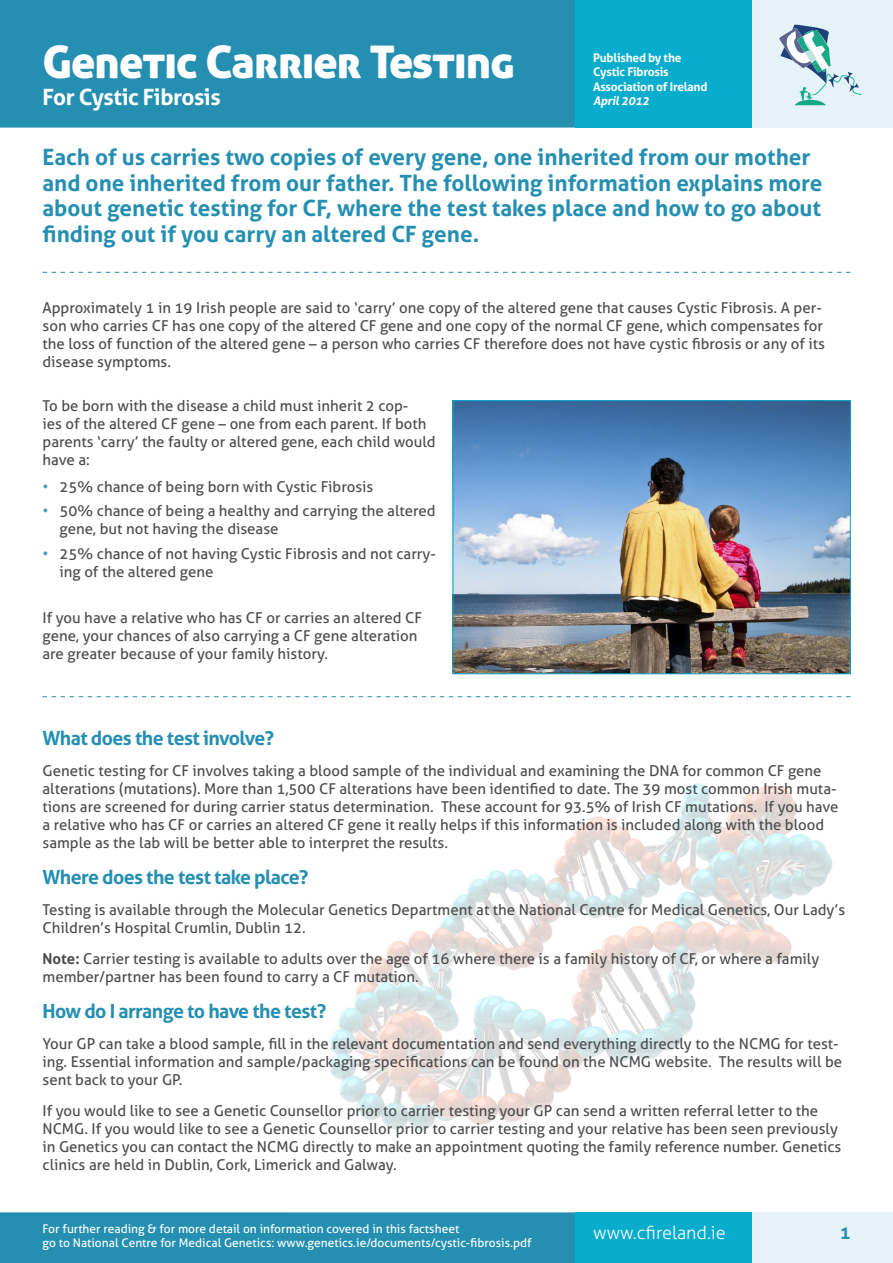
<style>
.page{position:relative;width:893px;height:1263px;background:#fff}
.page>*{position:absolute;margin:0;border:0;box-sizing:border-box;transform-origin:0 0}
.Paper_Title{font:45px "Aller Display";letter-spacing:-.02em;color:#fff}
.Body_Copy{font:700 22.5px/25.5px "Aller";color:#258fb2}
.Paper_Sub_title{font:700 22.5px "Aller";letter-spacing:-.02em;color:#fff}
.Section_Head{font:700 19.5px "Aller";letter-spacing:-.03em;color:#258fb2}
.t1{font:300 18px "Aller";color:#fff}
.t2{font:700 18px "Aller";color:#258fb2}
.Body_Copy-2{font:15px/18px "Aller";color:#4b4c4d}
.Bullets{font:15px/18px "Aller";color:#4b4c4d}
.Footer_copy{font:12px/14.4px "Aller";color:#fff}
.t3{font:700 12px "Aller";letter-spacing:-.02em;color:#fff}
.t4{font:italic 700 12px "Aller";letter-spacing:-.02em;color:#fff}
.s1{color:#4e9cbb}
.s2{font-weight:700}
</style>
<div class="page">
<img style="left:329px;top:783px;width:504px;height:347px">
<div style="left:0;top:0;width:575px;height:128px;background:#258fb2"></div>
<div style="left:575px;top:0;width:179px;height:128px;background:#08accc"></div>
<div style="left:752px;top:0;width:141px;height:128px;background:#e5f2f7"></div>
<div style="left:0;top:1212px;width:575px;height:51px;background:#258fb2"></div>
<div style="left:575px;top:1212px;width:179px;height:51px;background:#08accc"></div>
<div style="left:752px;top:1212px;width:141px;height:51px;background:#e5f2f7"></div>
<svg style="left:43px;top:272px;width:807px;height:1px"></svg>
<svg style="left:779px;top:25px;width:83px;height:80px"></svg>
<img style="left:455px;top:402px;width:394px;height:270px">
<div style="left:453px;top:400px;width:398px;height:274px;border:1px solid #08accc"></div>
<svg style="left:43px;top:696px;width:807px;height:1px"></svg>
<p class="Paper_Title" style="left:43px;top:34px;width:474px">Genetic Carrier Testing</p>
<p class="Paper_Sub_title" style="left:43px;top:83px;width:180px">For Cystic Fibrosis</p>
<p class="t3" style="left:593px;top:50px;width:90px">Published by the</p>
<p class="t3" style="left:593px;top:65px;width:77px">Cystic Fibrosis</p>
<p class="t3" style="left:593px;top:79px;width:116px">Association of Ireland</p>
<p class="t4" style="left:593px;top:94px;width:58px">April 2012</p>
<p class="Body_Copy" style="left:43px;top:145px;width:782px">Each of us carries two copies of every gene, one inherited from our mother and one inherited from our father. The following information explains more about genetic testing for CF, where the test takes place and how to go about finding out if you carry an altered CF gene.</p>
<p class="Body_Copy-2" style="left:43px;top:299px;width:784px">Approximately 1 in 19 Irish people are said to ‘carry’ one copy of the altered gene that causes Cystic Fibrosis. A per&shy;son who carries CF has one copy of the altered CF gene and one copy of the normal CF gene, which compensates for the loss of function of the altered gene – a person who carries CF therefore does not have cystic fibrosis or any of its disease symptoms.</p>
<p class="Body_Copy-2" style="left:43px;top:397px;width:395px">To be born with the disease a child must inherit 2 cop-<br>ies of the altered CF gene – one from each parent. If both parents ‘carry’ the faulty or altered gene, each child would have a:</p>
<p class="Bullets" style="left:43px;top:478px;width:332px"><span class="s1">•</span> 25% chance of being born with Cystic Fibrosis</p>
<p class="Bullets" style="left:60px;top:502px;width:378px;text-indent:-17px"><span class="s1">•</span> 50% chance of being a healthy and carrying the altered gene, but not having the disease</p>
<p class="Bullets" style="left:60px;top:544px;width:378px;text-indent:-17px"><span class="s1">•</span> 25% chance of not having Cystic Fibrosis and not carry&shy;ing of the altered gene</p>
<p class="Body_Copy-2" style="left:43px;top:609px;width:381px">If you have a relative who has CF or carries an altered CF gene, your chances of also carrying a CF gene alteration are greater because of your family history.</p>
<p class="Section_Head" style="left:43px;top:726px;width:233px">What does the test involve?</p>
<p class="Body_Copy-2" style="left:43px;top:762px;width:797px">Genetic testing for CF involves taking a blood sample of the individual and examining the DNA for common CF gene alterations (mutations). More than 1,500 CF alterations have been identified to date. The 39 most common Irish muta&shy;tions are screened for during carrier status determination. These account for 93.5% of Irish CF mutations. If you have a relative who has CF or carries an altered CF gene it really helps if this information is included along with the blood sample as the lab will be better able to interpret the results.</p>
<p class="Section_Head" style="left:43px;top:865px;width:267px">Where does the test take place?</p>
<p class="Body_Copy-2" style="left:43px;top:901px;width:804px">Testing is available through the Molecular Genetics Department at the National Centre for Medical Genetics, Our Lady’s<br>Children’s Hospital Crumlin, Dublin 12.</p>
<p class="Body_Copy-2" style="left:43px;top:949px;width:778px"><span class="s2">Note:</span> Carrier testing is available to adults over the age of 16 where there is a family history of CF, or where a family member/partner has been found to carry a CF mutation.</p>
<p class="Section_Head" style="left:43px;top:999px;width:285px">How do I arrange to have the test?</p>
<p class="Body_Copy-2" style="left:43px;top:1034px;width:801px">Your GP can take a blood sample, fill in the relevant documentation and send everything directly to the NCMG for test&shy;ing. Essential information and sample/packaging specifications can be found on the NCMG website. The results will be sent back to your GP.</p>
<p class="Body_Copy-2" style="left:43px;top:1101px;width:800px">If you would like to see a Genetic Counsellor prior to carrier testing your GP can send a written referral letter to the NCMG. If you would like to see a Genetic Counsellor prior to carrier testing and your relative has been seen previously in Genetics you can contact the NCMG directly to make an appointment quoting the family reference number. Genetics clinics are held in Dublin, Cork, Limerick and Galway.</p>
<p class="Footer_copy" style="left:43px;top:1221px;width:491px">For further reading &amp; for more detail on information covered in this factsheet<br>go to National Centre for Medical Genetics: www.genetics.ie/documents/cystic-fibrosis.pdf</p>
<p class="t1" style="left:593px;top:1222px;width:134px">www.cfireland.ie</p>
<p class="t2" style="left:840px;top:1221px;width:12px">1</p>
</div>
